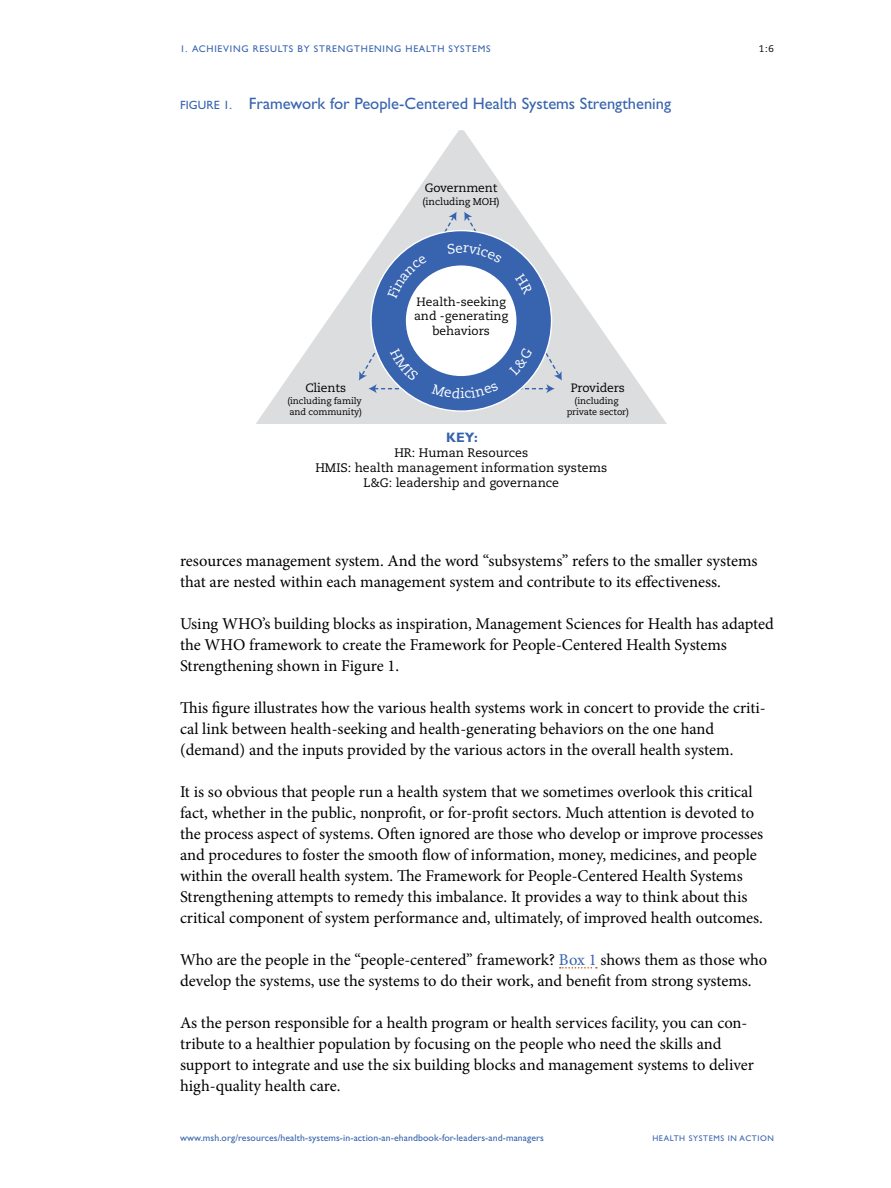
<style>
.page{position:relative;width:891px;height:1188px;background:#fff}
.page>*{position:absolute;margin:0;border:0;box-sizing:border-box;transform-origin:0 0}
._00_body{font:16.5px/21px "Minion Pro";letter-spacing:-.005em;color:#000}
._11_fig_table_hed{font:16.5px "Gill Sans Std";color:#3864ae}
.t1{font:700 13.65px "Gill Sans Std";color:#3763af}
.t2{font:12.3px/14.9px "Caecilia LT Std";color:#000;text-align:center}
.t3{font:12px/14.4px "Caecilia LT Std";color:#000;text-align:center}
.t4{font:9.75px "Gill Sans Std";letter-spacing:.01em;color:#3864ae}
.t5{font:9.75px "Gill Sans Std";letter-spacing:.075em;color:#3864ae}
.t6{font:9.75px "Caecilia LT Std";letter-spacing:-.01em;color:#000}
.t7{font:9px/10.8px "Caecilia LT Std";letter-spacing:-.01em;color:#000}
.t8{font:8.25px "Gill Sans Std";letter-spacing:.075em;color:#3864ae}
.s1{font-size:12px}
.s2{color:#3864ae}
</style>
<div class="page">
<svg style="left:560px;top:967px;width:37px;height:2px"></svg>
<svg style="left:256px;top:130px;width:411px;height:294px"></svg>
<div style="left:371px;top:231px;width:181px;height:180px;background:#3763af;border-radius:50%"></div>
<svg style="left:359px;top:212px;width:203px;height:187px"></svg>
<p class="t5" style="left:180px;top:44px;width:312px">1. ACHIEVING RESULTS BY STRENGTHENING HEALTH SYSTEMS</p>
<p class="t6" style="left:759px;top:43px;width:17px">1:6</p>
<p class="_11_fig_table_hed" style="left:180px;top:94px;width:493px"><span class="s1">FIGURE 1.</span> Framework for People-Centered Health Systems Strengthening</p>
<p class="t3" style="left:425px;top:181px;width:74px">Government</p>
<p class="t6" style="left:423px;top:196px;width:79px">(including MOH)</p>
<p class="t3" style="left:305px;top:381px;width:42px">Clients</p>
<p class="t7" style="left:287px;top:396px;width:76px">(including family and community)</p>
<p class="t3" style="left:414px;top:295px;width:96px">Health-seeking and -generating behaviors</p>
<p class="t3" style="left:571px;top:381px;width:56px">Providers</p>
<p class="t7" style="left:567px;top:396px;width:64px;text-align:center">(including private sector)</p>
<p class="t1" style="left:446px;top:430px;width:33px">KEY:</p>
<p class="t2" style="left:315px;top:446px;width:293px">HR: Human Resources<br>HMIS: health management information systems<br>L&amp;G: leadership and governance</p>
<p class="_00_body" style="left:180px;top:550px;width:579px">resources management system. And the word “subsystems” refers to the smaller systems that are nested within each management system and contribute to its effectiveness.</p>
<p class="_00_body" style="left:180px;top:613px;width:595px">Using WHO’s building blocks as inspiration, Management Sciences for Health has adapted the WHO framework to create the Framework for People-Centered Health Systems<br>Strengthening shown in Figure 1.</p>
<p class="_00_body" style="left:180px;top:697px;width:587px">This figure illustrates how the various health systems work in concert to provide the criti&shy;cal link between health-seeking and health-generating behaviors on the one hand (demand) and the inputs provided by the various actors in the overall health system.</p>
<p class="_00_body" style="left:180px;top:781px;width:585px">It is so obvious that people run a health system that we sometimes overlook this critical fact, whether in the public, nonprofit, or for-profit sectors. Much attention is devoted to the process aspect of systems. Often ignored are those who develop or improve processes and procedures to foster the smooth flow of information, money, medicines, and people within the overall health system. The Framework for People-Centered Health Systems Strengthening attempts to remedy this imbalance. It provides a way to think about this critical component of system performance and, ultimately, of improved health outcomes.</p>
<p class="_00_body" style="left:180px;top:949px;width:589px">Who are the people in the “people-centered” framework? <span class="s2">Box 1</span> shows them as those who develop the systems, use the systems to do their work, and benefit from strong systems.</p>
<p class="_00_body" style="left:180px;top:1012px;width:575px">As the person responsible for a health program or health services facility, you can con&shy;tribute to a healthier population by focusing on the people who need the skills and support to integrate and use the six building blocks and management systems to deliver high-quality health care.</p>
<p class="t4" style="left:180px;top:1132px;width:365px">www.msh.org/resources/health-systems-in-action-an-ehandbook-for-leaders-and-managers</p>
<p class="t8" style="left:652px;top:1133px;width:123px">HEALTH SYSTEMS IN ACTION</p>
</div>
